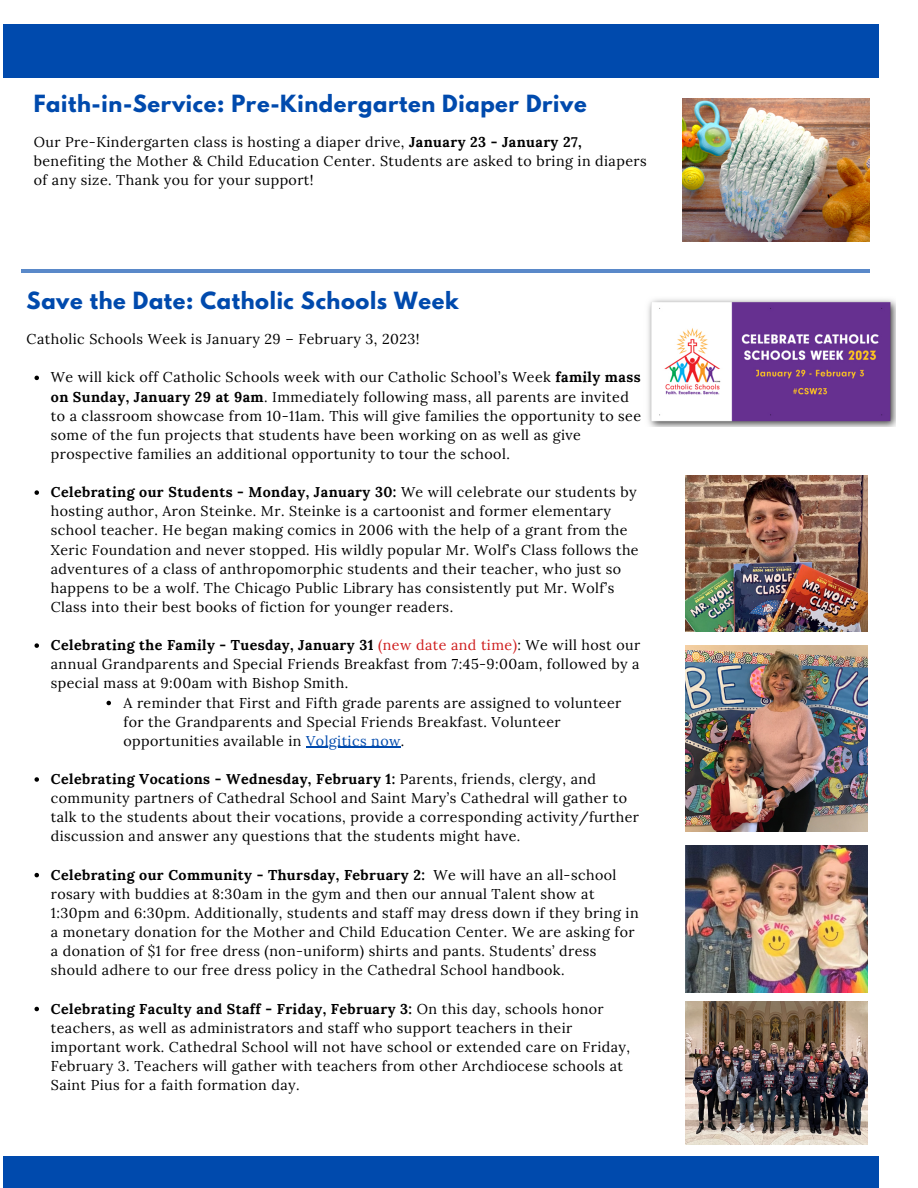
<style>
.page{position:relative;width:918px;height:1188px;background:#fff}
.page>*{position:absolute;margin:0;border:0;box-sizing:border-box;transform-origin:0 0}
.t1{font:700 21px "League Spartan";letter-spacing:.03em;color:#004aad}
.t2{font:14.25px/19.2px "Lora";letter-spacing:.03em;color:#000}
.t3{font:700 14.25px "Lora";letter-spacing:.03em;color:#000}
.s1{font-weight:700}
.s2{font-weight:400;color:#cf1d1d}
.s3{font-weight:400}
.s4{color:#004aad}
</style>
<div class="page">
<div style="left:4px;top:1157px;width:875px;height:31px;background:#004aad"></div>
<div style="left:4px;top:25px;width:875px;height:53px;background:#004aad"></div>
<hr style="left:22px;top:269px;width:848px;height:3px;background:#004aad">
<img style="left:683px;top:99px;width:187px;height:143px">
<img style="left:648px;top:299px;width:248px;height:128px">
<img style="left:686px;top:476px;width:181px;height:156px">
<img style="left:686px;top:646px;width:181px;height:186px">
<img style="left:686px;top:846px;width:181px;height:147px">
<img style="left:686px;top:1001px;width:181px;height:143px">
<svg style="left:35px;top:376px;width:4px;height:4px"></svg>
<svg style="left:35px;top:490px;width:4px;height:5px"></svg>
<svg style="left:35px;top:643px;width:4px;height:5px"></svg>
<svg style="left:107px;top:701px;width:4px;height:4px"></svg>
<hr style="left:306px;top:747px;width:95px;height:1px;background:#004aad">
<svg style="left:35px;top:777px;width:4px;height:5px"></svg>
<svg style="left:35px;top:873px;width:4px;height:4px"></svg>
<svg style="left:35px;top:1007px;width:4px;height:4px"></svg>
<h1 class="t1" style="left:34px;top:93px;width:554px">Faith-in-Service: Pre-Kindergarten Diaper Drive</h1>
<p class="t2" style="left:34px;top:132px;width:614px">Our Pre-Kindergarten class is hosting a diaper drive, <span class="s1">January 23 - January 27, </span>benefiting the Mother &amp; Child Education Center. Students are asked to bring in diapers of any size. Thank you for your support!</p>
<h1 class="t1" style="left:27px;top:291px;width:433px">Save the Date: Catholic Schools Week</h1>
<p class="t2" style="left:27px;top:329px;width:395px">Catholic Schools Week is January 29 – February 3, 2023!</p>
<p class="t2" style="left:51px;top:368px;width:592px">We will kick off Catholic Schools week with our Catholic School’s Week <span class="s1">family mass on Sunday, January 29 at 9am</span>. Immediately following mass, all parents are invited to a classroom showcase from 10-11am. This will give families the opportunity to see some of the fun projects that students have been working on as well as give prospective families an additional opportunity to tour the school.</p>
<p class="t2" style="left:51px;top:482px;width:589px"><span class="s1">Celebrating our Students - Monday, January 30:</span> We will celebrate our students by hosting author, Aron Steinke. Mr. Steinke is a cartoonist and former elementary school teacher. He began making comics in 2006 with the help of a grant from the Xeric Foundation and never stopped. His wildly popular Mr. Wolf’s Class follows the adventures of a class of anthropomorphic students and their teacher, who just so happens to be a wolf. The Chicago Public Library has consistently put Mr. Wolf’s Class into their best books of fiction for younger readers.</p>
<p class="t3" style="left:51px;top:636px;width:591px">Celebrating the Family - Tuesday, January 31 <span class="s2">(new date and time)</span><span class="s3">: We will host our</span></p>
<p class="t2" style="left:51px;top:654px;width:590px">annual Grandparents and Special Friends Breakfast from 7:45-9:00am, followed by a</p>
<p class="t2" style="left:51px;top:674px;width:299px">special mass at 9:00am with Bishop Smith.</p>
<p class="t2" style="left:124px;top:693px;width:499px">A reminder that First and Fifth grade parents are assigned to volunteer</p>
<p class="t2" style="left:124px;top:712px;width:439px">for the Grandparents and Special Friends Breakfast. Volunteer</p>
<p class="t2" style="left:124px;top:731px;width:282px">opportunities available in <span class="s4">Volgitics now</span>.</p>
<p class="t2" style="left:51px;top:769px;width:590px"><span class="s1">Celebrating Vocations - Wednesday, February 1:</span> Parents, friends, clergy, and community partners of Cathedral School and Saint Mary’s Cathedral will gather to talk to the students about their vocations, provide a corresponding activity/further discussion and answer any questions that the students might have.</p>
<p class="t2" style="left:51px;top:865px;width:589px"><span class="s1">Celebrating our Community - Thursday, February 2:</span> We will have an all-school rosary with buddies at 8:30am in the gym and then our annual Talent show at 1:30pm and 6:30pm. Additionally, students and staff may dress down if they bring in a monetary donation for the Mother and Child Education Center. We are asking for a donation of $1 for free dress (non-uniform) shirts and pants. Students’ dress should adhere to our free dress policy in the Cathedral School handbook.</p>
<p class="t2" style="left:51px;top:999px;width:581px"><span class="s1">Celebrating Faculty and Staff - Friday, February 3:</span> On this day, schools honor teachers, as well as administrators and staff who support teachers in their important work. Cathedral School will not have school or extended care on Friday, February 3. Teachers will gather with teachers from other Archdiocese schools at Saint Pius for a faith formation day.</p>
</div>
